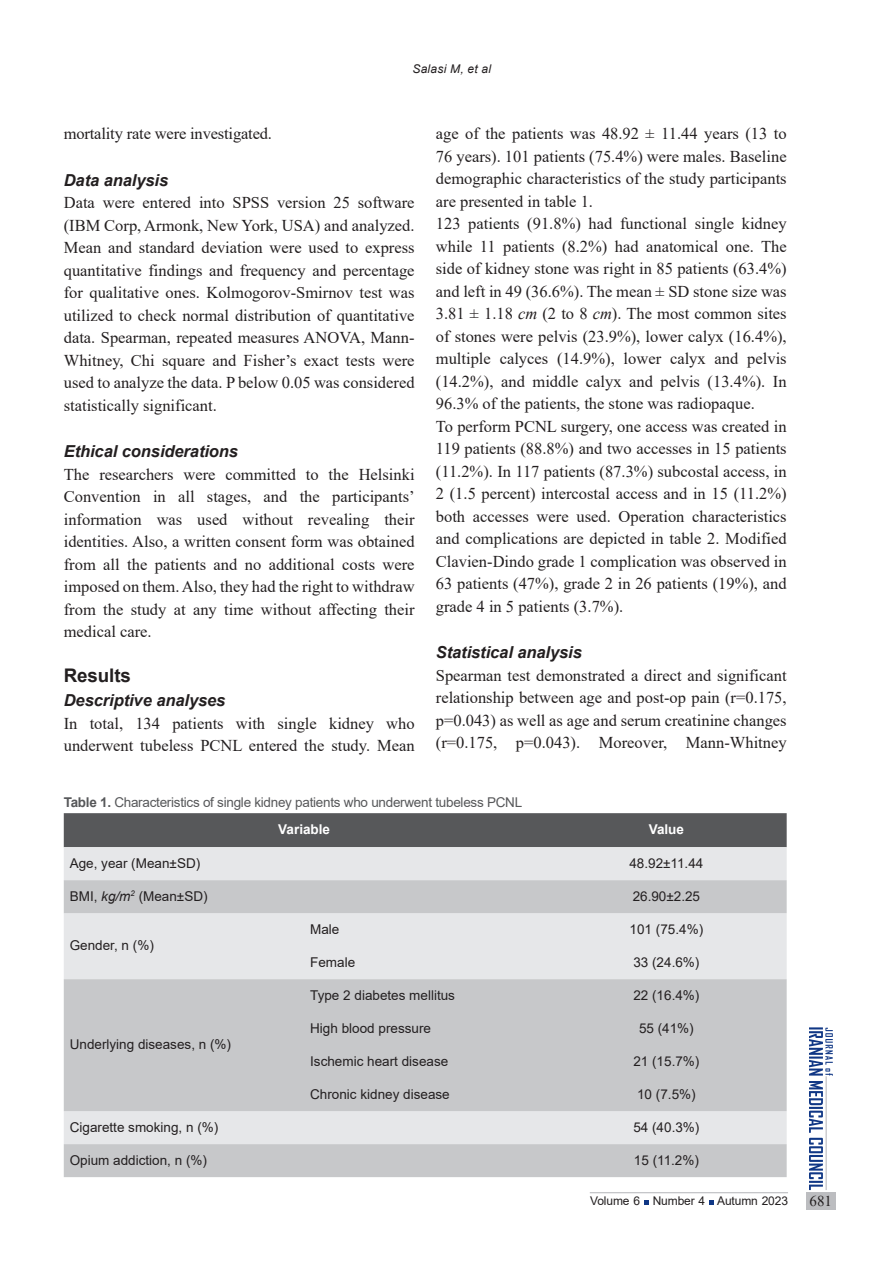
<style>
.page{position:relative;width:893px;height:1263px;background:#fff}
.page>*{position:absolute;margin:0;border:0;box-sizing:border-box;transform-origin:0 0}
.context{font:700 18.75px "Arial";letter-spacing:-.005em;color:#231f20}
.context-2{font:16.5px/22.5px "Times New Roman";color:#231f20;text-align:justify}
.titr_1{font:italic 700 16.5px "Arial";letter-spacing:-.005em;color:#231f20}
.t1{font:15px "Times New Roman";color:#231f20}
.t2{font:13.5px "Arial";color:#231f20}
.pic-table-t{font:13.5px "Arial";letter-spacing:-.02em;color:#57585a}
.t3{font:700 13.5px "Arial";color:#fff}
.t4{font:12px "Arial";letter-spacing:-.01em;color:#231f20}
.context-3{font:italic 12px "Arial";letter-spacing:.02em;color:#231f20}
.s1{font-style:italic}
.s2{font-weight:700}
</style>
<div class="page">
<div style="left:806px;top:1192px;width:29px;height:17px;background:#bcbdc0"></div>
<svg style="left:809px;top:1027px;width:24px;height:163px"></svg>
<hr style="left:826px;top:1076px;width:1px;height:114px;background:#bcbdc0">
<hr style="left:590px;top:1192px;width:198px;height:1px;background:#bcbdc0">
<svg style="left:644px;top:1200px;width:5px;height:5px"></svg>
<svg style="left:709px;top:1200px;width:5px;height:5px"></svg>
<div style="left:64px;top:813px;width:723px;height:34px;background:#57585a"></div>
<div style="left:64px;top:847px;width:723px;height:33px;background:#e6e7e9"></div>
<svg style="left:64px;top:880px;width:723px;height:297px;background:#d1d2d4"></svg>
<p class="context-3" style="left:412px;top:61px;width:80px">Salasi M, et al</p>
<p class="context-2" style="left:64px;top:122px;width:210px">mortality rate were investigated.</p>
<p class="titr_1" style="left:64px;top:169px;width:106px">Data analysis</p>
<p class="context-2" style="left:64px;top:191px;width:352px">Data were entered into SPSS version 25 software (IBM Corp, Armonk, New York, USA) and analyzed.<br>Mean and standard deviation were used to express quantitative findings and frequency and percentage for qualitative ones. Kolmogorov-Smirnov test was utilized to check normal distribution of quantitative data. Spearman, repeated measures ANOVA, Mann-Whitney, Chi square and Fisher’s exact tests were used to analyze the data. P below 0.05 was considered statistically significant.</p>
<p class="titr_1" style="left:64px;top:440px;width:176px">Ethical considerations</p>
<p class="context-2" style="left:64px;top:462px;width:352px">The researchers were committed to the Helsinki Convention in all stages, and the participants’ information was used without revealing their identities. Also, a written consent form was obtained from all the patients and no additional costs were imposed on them. Also, they had the right to withdraw from the study at any time without affecting their medical care.</p>
<p class="context" style="left:64px;top:662px;width:69px">Results</p>
<p class="titr_1" style="left:64px;top:689px;width:163px">Descriptive analyses</p>
<p class="context-2" style="left:64px;top:711px;width:352px">In total, 134 patients with single kidney who underwent tubeless PCNL entered the study. Mean</p>
<p class="context-2" style="left:436px;top:122px;width:352px">age of the patients was 48.92 ± 11.44 years (13 to 76 years). 101 patients (75.4%) were males. Baseline demographic characteristics of the study participants are presented in table 1.</p>
<p class="context-2" style="left:436px;top:212px;width:352px">123 patients (91.8%) had functional single kidney while 11 patients (8.2%) had anatomical one. The side of kidney stone was right in 85 patients (63.4%) and left in 49 (36.6%). The mean ± SD stone size was 3.81 ± 1.18 <span class="s1">cm</span> (2 to 8 <span class="s1">cm</span>). The most common sites of stones were pelvis (23.9%), lower calyx (16.4%), multiple calyces (14.9%), lower calyx and pelvis (14.2%), and middle calyx and pelvis (13.4%). In 96.3% of the patients, the stone was radiopaque.</p>
<p class="context-2" style="left:436px;top:414px;width:352px">To perform PCNL surgery, one access was created in 119 patients (88.8%) and two accesses in 15 patients (11.2%). In 117 patients (87.3%) subcostal access, in 2 (1.5 percent) intercostal access and in 15 (11.2%) both accesses were used. Operation characteristics and complications are depicted in table 2. Modified Clavien-Dindo grade 1 complication was observed in 63 patients (47%), grade 2 in 26 patients (19%), and grade 4 in 5 patients (3.7%).</p>
<p class="titr_1" style="left:436px;top:641px;width:148px">Statistical analysis</p>
<p class="context-2" style="left:436px;top:663px;width:352px">Spearman test demonstrated a direct and significant relationship between age and post-op pain (r=0.175, p=0.043) as well as age and serum creatinine changes (r=0.175, p=0.043). Moreover, Mann-Whitney</p>
<p class="pic-table-t" style="left:64px;top:793px;width:460px"><span class="s2">Table 1.</span> Characteristics of single kidney patients who underwent tubeless PCNL</p>
<p class="t3" style="left:278px;top:820px;width:53px">Variable</p>
<p class="t3" style="left:649px;top:820px;width:37px">Value</p>
<p class="t2" style="left:70px;top:854px;width:132px">Age, year (Mean±SD)</p>
<p class="t2" style="left:629px;top:854px;width:75px">48.92±11.44</p>
<p class="t2" style="left:70px;top:887px;width:139px">BMI, <span class="s1">kg/m</span><sup>2</sup> (Mean±SD)</p>
<p class="t2" style="left:633px;top:887px;width:69px">26.90±2.25</p>
<p class="t2" style="left:70px;top:936px;width:86px">Gender, n (%)</p>
<p class="t2" style="left:310px;top:920px;width:31px">Male</p>
<p class="t2" style="left:630px;top:920px;width:75px">101 (75.4%)</p>
<p class="t2" style="left:310px;top:953px;width:47px">Female</p>
<p class="t2" style="left:633px;top:953px;width:68px">33 (24.6%)</p>
<p class="t2" style="left:70px;top:1035px;width:163px">Underlying diseases, n (%)</p>
<p class="t2" style="left:310px;top:986px;width:146px">Type 2 diabetes mellitus</p>
<p class="t2" style="left:633px;top:986px;width:68px">22 (16.4%)</p>
<p class="t2" style="left:310px;top:1019px;width:122px">High blood pressure</p>
<p class="t2" style="left:639px;top:1019px;width:56px">55 (41%)</p>
<p class="t2" style="left:310px;top:1052px;width:140px">Ischemic heart disease</p>
<p class="t2" style="left:633px;top:1052px;width:68px">21 (15.7%)</p>
<p class="t2" style="left:310px;top:1085px;width:141px">Chronic kidney disease</p>
<p class="t2" style="left:637px;top:1085px;width:60px">10 (7.5%)</p>
<p class="t2" style="left:70px;top:1118px;width:150px">Cigarette smoking, n (%)</p>
<p class="t2" style="left:633px;top:1118px;width:68px">54 (40.3%)</p>
<p class="t2" style="left:70px;top:1150px;width:139px">Opium addiction, n (%)</p>
<p class="t2" style="left:634px;top:1150px;width:67px">15 (11.2%)</p>
<p class="t4" style="left:590px;top:1193px;width:199px">Volume 6 Number 4 Autumn 2023</p>
<p class="t1" style="left:810px;top:1190px;width:24px">681</p>
</div>
